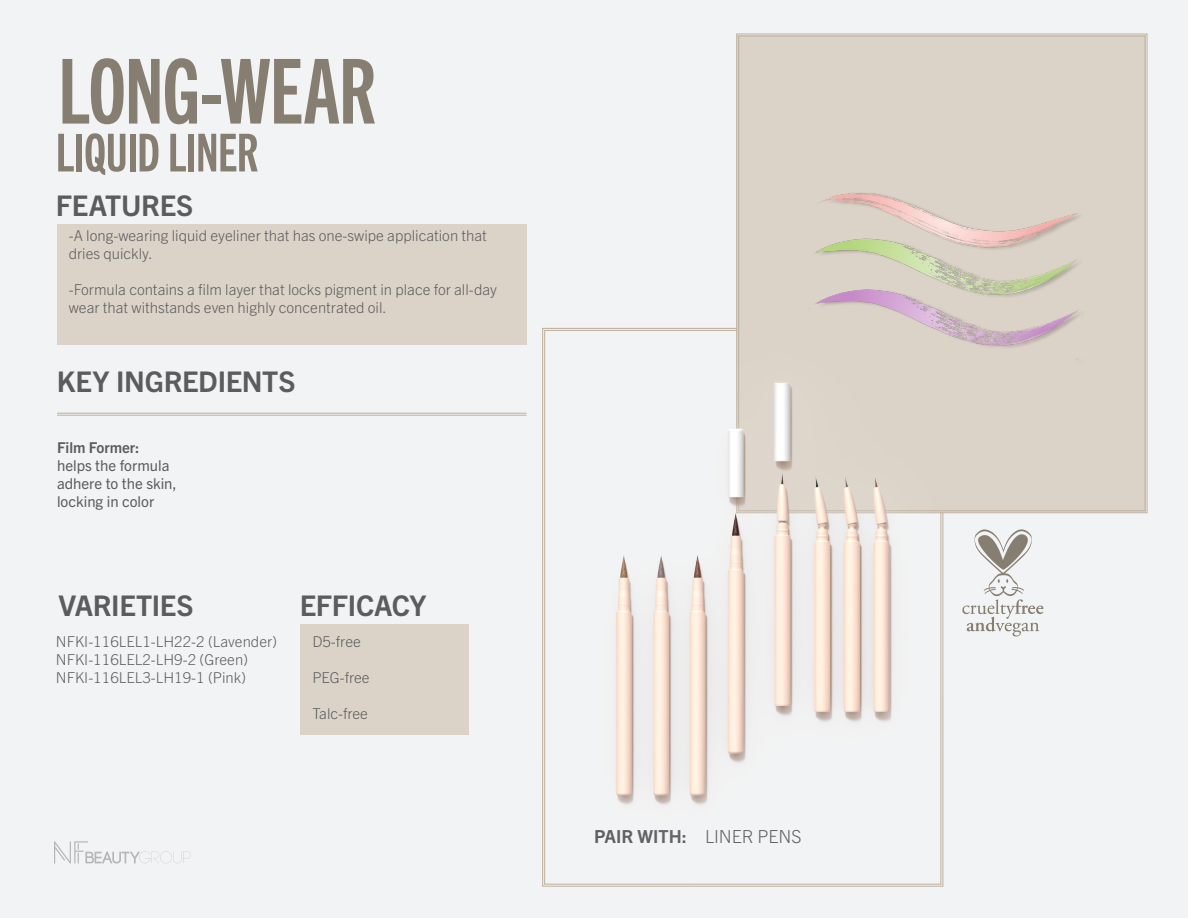
<style>
.page{position:relative;width:1188px;height:918px;background:#f2f3f4}
.page>*{position:absolute;margin:0;border:0;box-sizing:border-box;transform-origin:0 0}
.t1{font:90px "Trade Gothic Next LT Pro Bd Cm";letter-spacing:-.015em;color:#877e72}
.t2{font:52.5px "Trade Gothic Next LT Pro Bd Cm";letter-spacing:-.01em;color:#877e72}
.t3{font:700 28.5px "Trade Gothic Next LT Pro";letter-spacing:-.01em;color:#5c5c5f}
.t4{font:700 18px "Trade Gothic Next LT Pro";color:#5c5c5f}
.t5{font:300 18px "Trade Gothic Next LT Pro";color:#5c5c5f}
.t6{font:300 15px/18px "Trade Gothic Next LT Pro";color:#5c5c5f}
.t7{font:15px/18px "Trade Gothic Next LT Pro";color:#5c5c5f}
.t8{font:700 15px "Trade Gothic Next LT Pro";color:#5c5c5f}
</style>
<div class="page">
<svg style="left:54px;top:841px;width:137px;height:23px"></svg>
<div style="left:736px;top:33px;width:412px;height:481px;background:#dbd3c7"></div>
<hr style="left:57px;top:413px;width:469px;height:1px;background:#beaf9d">
<hr style="left:57px;top:415px;width:469px;height:1px;background:#beaf9d">
<div style="left:57px;top:224px;width:469px;height:121px;background:#dbd3c7"></div>
<svg style="left:962px;top:529px;width:81px;height:108px"></svg>
<img style="left:803px;top:171px;width:283px;height:326px">
<div style="left:300px;top:624px;width:169px;height:110px;background:#dbd3c7"></div>
<img style="left:542px;top:328px;width:401px;height:559px">
<p class="t1" style="left:58px;top:31px;width:319px">LONG-WEAR</p>
<p class="t2" style="left:56px;top:117px;width:204px">LIQUID LINER</p>
<p class="t3" style="left:56px;top:186px;width:139px">FEATURES</p>
<p class="t6" style="left:69px;top:225px;width:420px">-A long-wearing liquid eyeliner that has one-swipe application that dries quickly.</p>
<p class="t6" style="left:69px;top:279px;width:429px">-Formula contains a film layer that locks pigment in place for all-day wear that withstands even highly concentrated oil.</p>
<p class="t3" style="left:57px;top:361px;width:240px">KEY INGREDIENTS</p>
<p class="t8" style="left:57px;top:437px;width:84px">Film Former:</p>
<p class="t7" style="left:57px;top:455px;width:121px">helps the formula adhere to the skin, locking in color</p>
<p class="t3" style="left:58px;top:586px;width:137px">VARIETIES</p>
<p class="t6" style="left:56px;top:631px;width:223px">NFKI-116LEL1-LH22-2 (Lavender)</p>
<p class="t6" style="left:56px;top:649px;width:194px">NFKI-116LEL2-LH9-2 (Green)</p>
<p class="t6" style="left:56px;top:667px;width:192px">NFKI-116LEL3-LH19-1 (Pink)</p>
<p class="t3" style="left:300px;top:586px;width:128px">EFFICACY</p>
<p class="t6" style="left:312px;top:631px;width:50px">D5-free</p>
<p class="t6" style="left:312px;top:667px;width:59px">PEG-free</p>
<p class="t6" style="left:312px;top:703px;width:57px">Talc-free</p>
<p class="t4" style="left:594px;top:824px;width:94px">PAIR WITH:</p>
<p class="t5" style="left:705px;top:824px;width:98px">LINER PENS</p>
</div>
